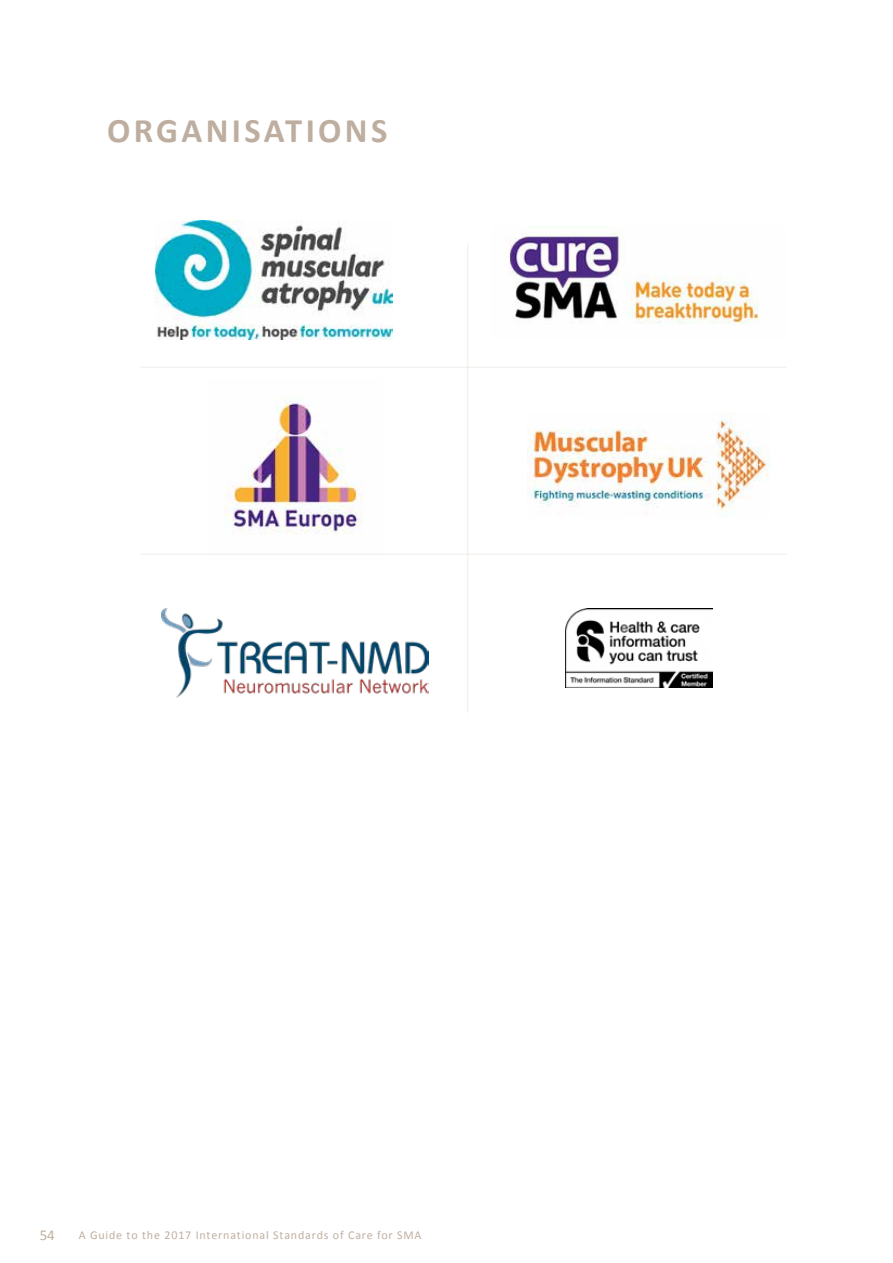
<style>
.page{position:relative;width:893px;height:1263px;background:#fff}
.page>*{position:absolute;margin:0;border:0;box-sizing:border-box;transform-origin:0 0}
.t1{font:700 34.5px "Calibri";letter-spacing:.095em;color:#beaea0}
.t2{font:15px "Calibri";color:#c0afa0}
.t3{font:12px "Calibri";letter-spacing:.07em;color:#c0afa0}
</style>
<div class="page">
<img style="left:528px;top:412px;width:242px;height:104px">
<img style="left:224px;top:396px;width:139px;height:139px">
<hr style="left:467px;top:243px;width:1px;height:470px;background:#c0afa0">
<hr style="left:140px;top:554px;width:647px;height:1px;background:#c0afa0">
<hr style="left:140px;top:367px;width:647px;height:1px;background:#c0afa0">
<img style="left:156px;top:221px;width:236px;height:118px">
<img style="left:509px;top:232px;width:250px;height:92px">
<img style="left:161px;top:608px;width:268px;height:89px">
<img style="left:566px;top:608px;width:147px;height:80px">
<h1 class="t1" style="left:107px;top:108px;width:282px">ORGANISATIONS</h1>
<p class="t2" style="left:40px;top:1225px;width:17px">54</p>
<p class="t3" style="left:79px;top:1227px;width:344px">A Guide to the 2017 International Standards of Care for SMA</p>
</div>
